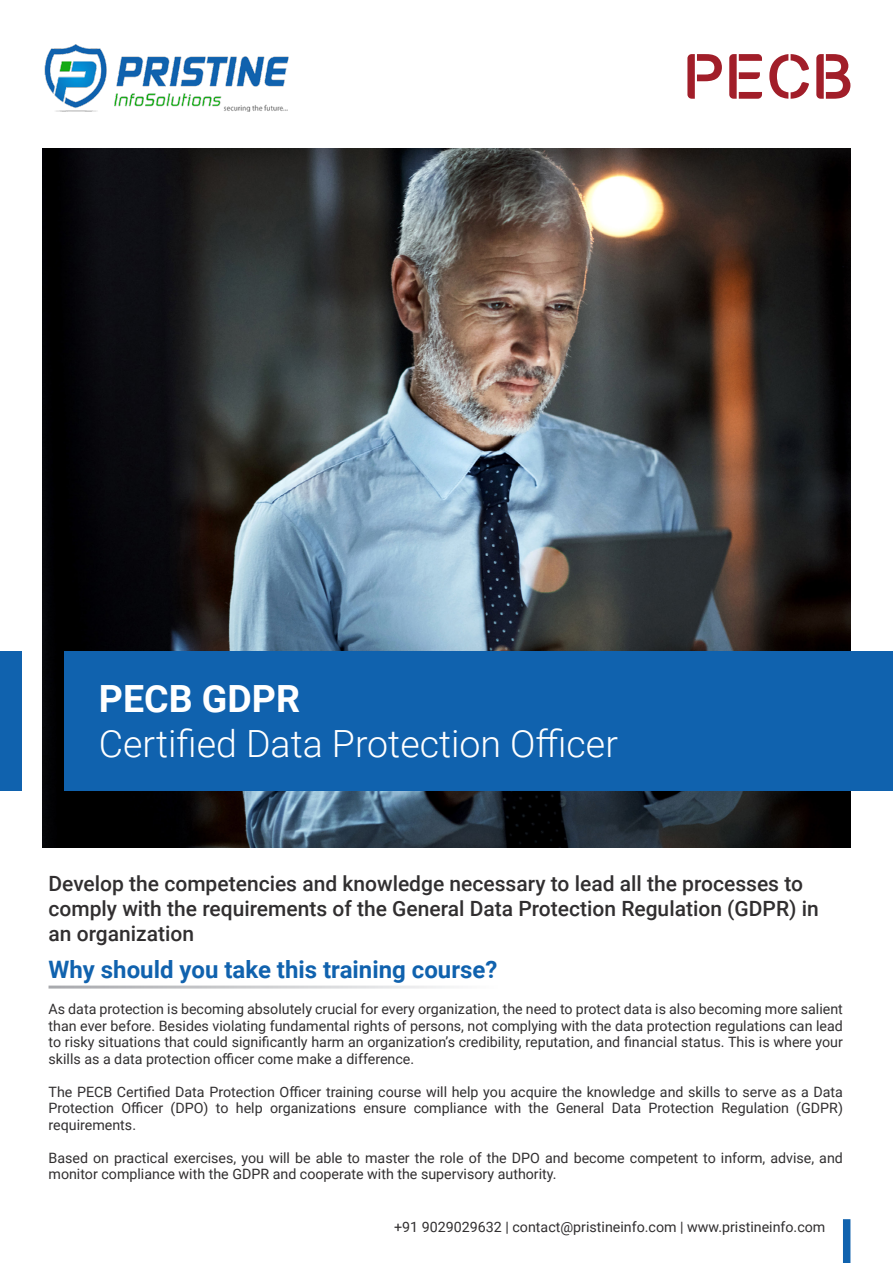
<style>
.page{position:relative;width:893px;height:1263px;background:#fff}
.page>*{position:absolute;margin:0;border:0;box-sizing:border-box;transform-origin:0 0}
.t1{font:300 37.5px/45px "Roboto";color:#fff}
.t2{font:700 24px "Roboto";color:#1062ae}
.t3{font:500 21px/25.2px "Roboto";color:#312f30}
.Bullet_Points{font:14.25px/16.5px "Roboto";color:#312f30;text-align:justify}
.s1{font-weight:700}
</style>
<div class="page">
<img style="left:43px;top:149px;width:807px;height:699px">
<div style="left:65px;top:651px;width:828px;height:139px;background:#1062ae"></div>
<div style="left:0;top:651px;width:21px;height:139px;background:#1062ae"></div>
<div style="left:843px;top:1219px;width:7px;height:44px;background:#1062ae"></div>
<svg style="left:687px;top:54px;width:35px;height:45px"></svg>
<svg style="left:729px;top:54px;width:33px;height:45px"></svg>
<svg style="left:769px;top:54px;width:40px;height:45px"></svg>
<svg style="left:816px;top:54px;width:34px;height:45px"></svg>
<img style="left:44px;top:44px;width:245px;height:67px">
<p class="t1" style="left:99px;top:675px;width:521px"><span class="s1">PECB GDPR<br></span>Certified Data Protection Officer</p>
<p class="t3" style="left:49px;top:870px;width:772px">Develop the competencies and knowledge necessary to lead all the processes to comply with the requirements of the General Data Protection Regulation (GDPR) in an organization</p>
<p class="t2" style="left:49px;top:953px;width:450px">Why should you take this training course?</p>
<p class="Bullet_Points" style="left:49px;top:1000px;width:796px">As data protection is becoming absolutely crucial for every organization, the need to protect data is also becoming more salient than ever before. Besides violating fundamental rights of persons, not complying with the data protection regulations can lead to risky situations that could significantly harm an organization’s credibility, reputation, and financial status. This is where your skills as a data protection officer come make a difference.</p>
<p class="Bullet_Points" style="left:49px;top:1083px;width:796px">The PECB Certified Data Protection Officer training course will help you acquire the knowledge and skills to serve as a Data Protection Officer (DPO) to help organizations ensure compliance with the General Data Protection Regulation (GDPR) requirements.</p>
<p class="Bullet_Points" style="left:49px;top:1149px;width:796px">Based on practical exercises, you will be able to master the role of the DPO and become competent to inform, advise, and monitor compliance with the GDPR and cooperate with the supervisory authority.</p>
<p class="Bullet_Points" style="left:394px;top:1218px;width:433px">+91 9029029632 | contact@pristineinfo.com | www.pristineinfo.com</p>
</div>
